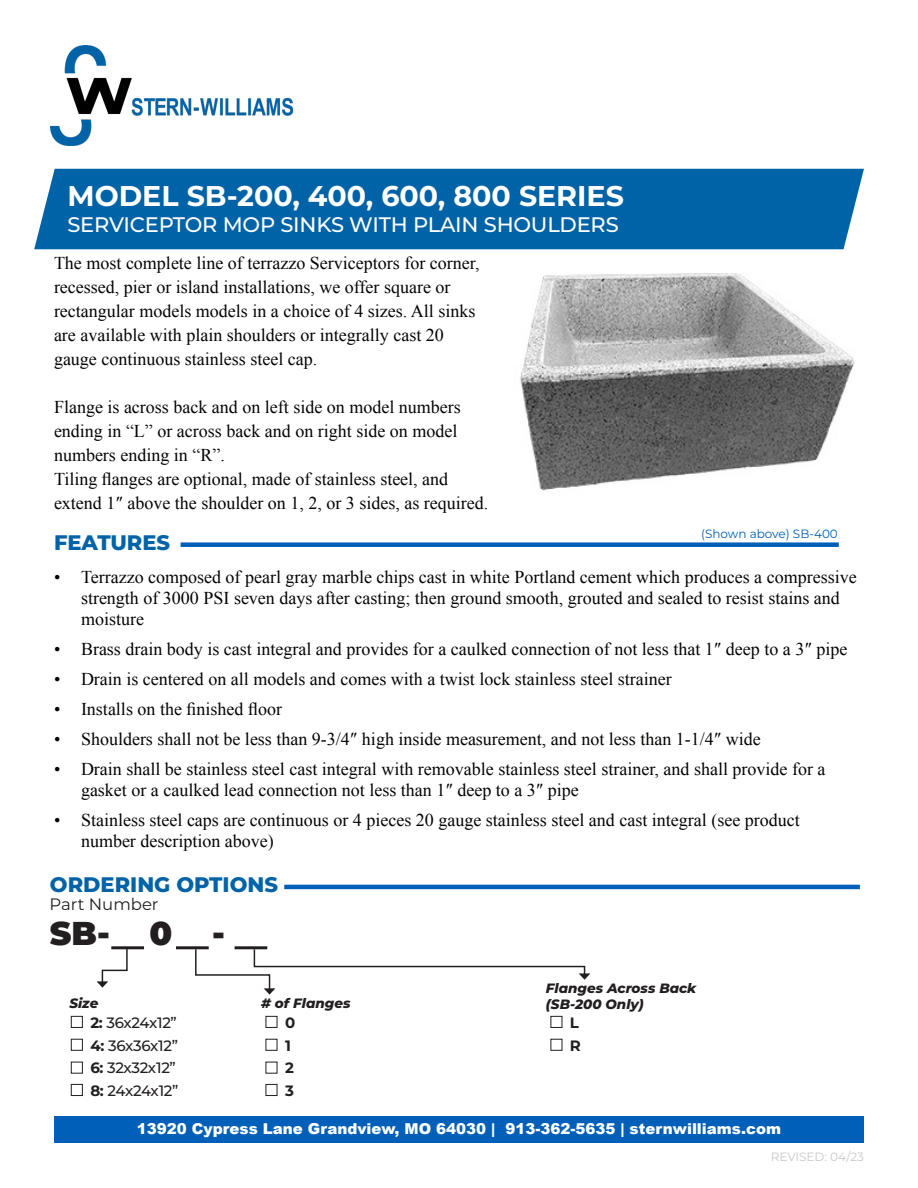
<style>
.page{position:relative;width:918px;height:1188px;background:#fff}
.page>*{position:absolute;margin:0;border:0;box-sizing:border-box;transform-origin:0 0}
.t1{font:900 33px "Montserrat";color:#231f20}
.t2{font:700 28.5px "Montserrat";color:#fff}
.t3{font:100 21px "Montserrat";letter-spacing:-.01em;color:#fff}
.t4{font:800 21px "Montserrat";color:#0163a7}
.t5{font:18px/24px "Times New Roman";color:#040503}
.t6{font:16.5px "Montserrat";color:#231f20}
.t7{font:900 15px "Arial";color:#fff}
.Paragraph_Style_1{font:100 15px "Montserrat";letter-spacing:-.02em;color:#231f20}
.Paragraph_Style_1-2{font:700 15px "Montserrat";color:#231f20}
.t8{font:italic 800 13.5px/16.2px "Montserrat";color:#231f20}
.t9{font:12px "Montserrat";color:#005fb9}
.t10{font:12px "Montserrat";color:#c7c8ca}
.s1{font-weight:700}
</style>
<div class="page">
<div style="left:54px;top:1116px;width:810px;height:27px;background:#005fb9"></div>
<img style="left:50px;top:45px;width:243px;height:100px">
<div style="left:34px;top:169px;width:830px;height:80px;background:#0163a7"></div>
<div style="left:181px;top:542px;width:658px;height:5px;background:#005fb9"></div>
<hr style="left:284px;top:885px;width:576px;height:4px;background:#005fb9">
<hr style="left:111px;top:946px;width:33px;height:3px;background:#231f20">
<hr style="left:176px;top:946px;width:33px;height:3px;background:#231f20">
<hr style="left:235px;top:946px;width:32px;height:3px;background:#231f20">
<div style="left:71px;top:1016px;width:12px;height:12px;border:1px solid #231f20"></div>
<div style="left:266px;top:1016px;width:11px;height:12px;border:1px solid #231f20"></div>
<div style="left:551px;top:1016px;width:11px;height:12px;border:1px solid #231f20"></div>
<div style="left:71px;top:1084px;width:12px;height:12px;border:1px solid #231f20"></div>
<div style="left:266px;top:1084px;width:11px;height:12px;border:1px solid #231f20"></div>
<div style="left:71px;top:1039px;width:12px;height:12px;border:1px solid #231f20"></div>
<div style="left:266px;top:1039px;width:11px;height:12px;border:1px solid #231f20"></div>
<div style="left:551px;top:1039px;width:11px;height:12px;border:1px solid #231f20"></div>
<div style="left:71px;top:1062px;width:12px;height:12px;border:1px solid #231f20"></div>
<svg style="left:97px;top:946px;width:31px;height:42px"></svg>
<svg style="left:194px;top:948px;width:396px;height:47px"></svg>
<img style="left:520px;top:273px;width:335px;height:218px">
<p class="t2" style="left:68px;top:177px;width:558px">MODEL SB-200, 400, 600, 800 SERIES</p>
<p class="t3" style="left:67px;top:211px;width:553px">SERVICEPTOR MOP SINKS WITH PLAIN SHOULDERS</p>
<p class="t5" style="left:54px;top:251px;width:427px">The most complete line of terrazzo Serviceptors for corner, recessed, pier or island installations, we offer square or rectangular models models in a choice of 4 sizes. All sinks are available with plain shoulders or integrally cast 20 gauge continuous stainless steel cap.</p>
<p class="t5" style="left:54px;top:395px;width:408px">Flange is across back and on left side on model numbers ending in “L” or across back and on right side on model numbers ending in “R”.</p>
<p class="t5" style="left:54px;top:467px;width:436px">Tiling flanges are optional, made of stainless steel, and extend 1″ above the shoulder on 1, 2, or 3 sides, as required.</p>
<p class="t4" style="left:54px;top:529px;width:118px">FEATURES</p>
<p class="t9" style="left:701px;top:526px;width:138px">(Shown above) SB-400</p>
<p class="t5" style="left:81px;top:566px;width:777px;line-height:21px;text-indent:-27px">• Terrazzo composed of pearl gray marble chips cast in white Portland cement which produces a compressive strength of 3000 PSI seven days after casting; then ground smooth, grouted and sealed to resist stains and moisture</p>
<p class="t5" style="left:54px;top:636px;width:795px">• Brass drain body is cast integral and provides for a caulked connection of not less that 1″ deep to a 3″ pipe</p>
<p class="t5" style="left:54px;top:666px;width:619px">• Drain is centered on all models and comes with a twist lock stainless steel strainer</p>
<p class="t5" style="left:54px;top:696px;width:230px">• Installs on the finished floor</p>
<p class="t5" style="left:54px;top:726px;width:708px">• Shoulders shall not be less than 9-3/4″ high inside measurement, and not less than 1-1/4″ wide</p>
<p class="t5" style="left:81px;top:758px;width:746px;line-height:21px;text-indent:-27px">• Drain shall be stainless steel cast integral with removable stainless steel strainer, and shall provide for a gasket or a caulked lead connection not less than 1″ deep to a 3″ pipe</p>
<p class="t5" style="left:81px;top:809px;width:720px;line-height:21px;text-indent:-27px">• Stainless steel caps are continuous or 4 pieces 20 gauge stainless steel and cast integral (see product number description above)</p>
<p class="t4" style="left:50px;top:871px;width:230px">ORDERING OPTIONS</p>
<p class="t1" style="left:50px;top:911px;width:176px">SB- 0 -</p>
<p class="t6" style="left:50px;top:894px;width:110px">Part Number</p>
<p class="t8" style="left:69px;top:994px;width:30px">Size</p>
<p class="t8" style="left:261px;top:994px;width:91px"># of Flanges</p>
<p class="Paragraph_Style_1" style="left:90px;top:1013px;width:88px"><span class="s1">2:</span> 36x24x12”</p>
<p class="Paragraph_Style_1" style="left:90px;top:1036px;width:89px"><span class="s1">4:</span> 36x36x12”</p>
<p class="Paragraph_Style_1" style="left:90px;top:1058px;width:87px"><span class="s1">6:</span> 32x32x12”</p>
<p class="Paragraph_Style_1" style="left:90px;top:1081px;width:90px"><span class="s1">8:</span> 24x24x12”</p>
<p class="Paragraph_Style_1-2" style="left:285px;top:1013px;width:12px">0</p>
<p class="Paragraph_Style_1-2" style="left:285px;top:1036px;width:7px">1</p>
<p class="Paragraph_Style_1-2" style="left:285px;top:1058px;width:10px">2</p>
<p class="Paragraph_Style_1-2" style="left:285px;top:1081px;width:10px">3</p>
<p class="t8" style="left:546px;top:980px;width:152px">Flanges Across Back (SB-200 Only)</p>
<p class="Paragraph_Style_1-2" style="left:570px;top:1013px;width:11px">L</p>
<p class="Paragraph_Style_1-2" style="left:570px;top:1036px;width:13px">R</p>
<p class="t7" style="left:137px;top:1118px;width:646px">13920 Cypress Lane Grandview, MO 64030 | 913-362-5635 | sternwilliams.com</p>
<p class="t10" style="left:771px;top:1149px;width:95px">REVISED: 04/23</p>
</div>
